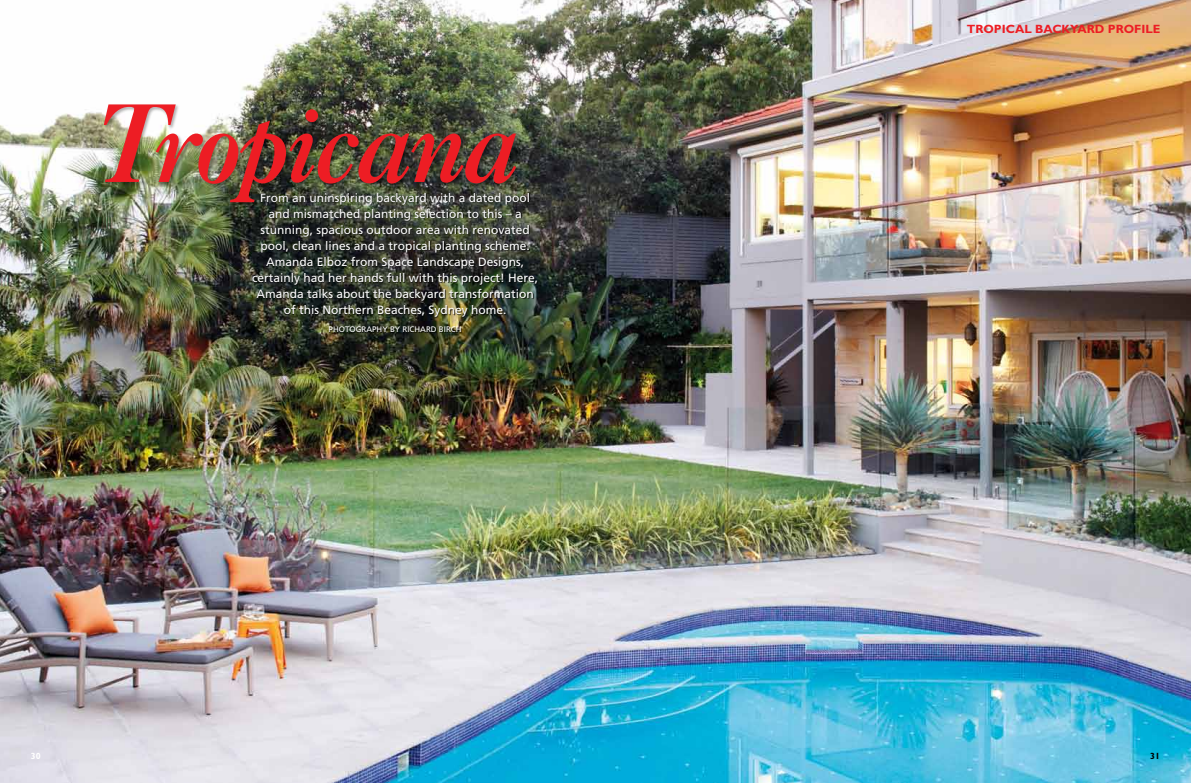
<style>
.page{position:relative;width:1191px;height:783px;background:#fff}
.page>*{position:absolute;margin:0;border:0;box-sizing:border-box;transform-origin:0 0}
.t1{font:italic 700 106.5px "Caslon BT";letter-spacing:-.05em;color:#ed1d24}
.t2{font:12px/16px "Frutiger";color:#fff;text-align:center}
.t3{font:700 12px "Gill Sans";color:#ed1d24}
.t4{font:700 9px "Gill Sans";color:#fff}
.t5{font:700 9px "Gill Sans";color:#000}
.t6{font:8px "Frutiger";color:#fff}
</style>
<div class="page">
<img style="left:0;top:0;width:1191px;height:782px">
<div style="left:253px;top:193px;width:285px;height:140px;background:#000;opacity:.75"></div>
<div style="left:102px;top:103px;width:418px;height:104px;background:#000;opacity:.3"></div>
<h1 class="t1" style="left:98px;top:79px;width:428px">Tropicana</h1>
<p class="t2" style="left:252px;top:189px;width:288px">From an uninspiring backyard with a dated pool and mismatched planting selection to this – a stunning, spacious outdoor area with renovated pool, clean lines and a tropical planting scheme.<br>Amanda Elboz from Space Landscape Designs, certainly had her hands full with this project! Here, Amanda talks about the backyard transformation of this Northern Beaches, Sydney home.</p>
<p class="t6" style="left:329px;top:324px;width:134px">PHOTOGRAPHY BY RICHARD BIRCH</p>
<p class="t4" style="left:31px;top:750px;width:11px">30</p>
<p class="t3" style="left:966px;top:21px;width:195px">TROPICAL BACKYARD PROFILE</p>
<p class="t5" style="left:1150px;top:750px;width:11px">31</p>
</div>
